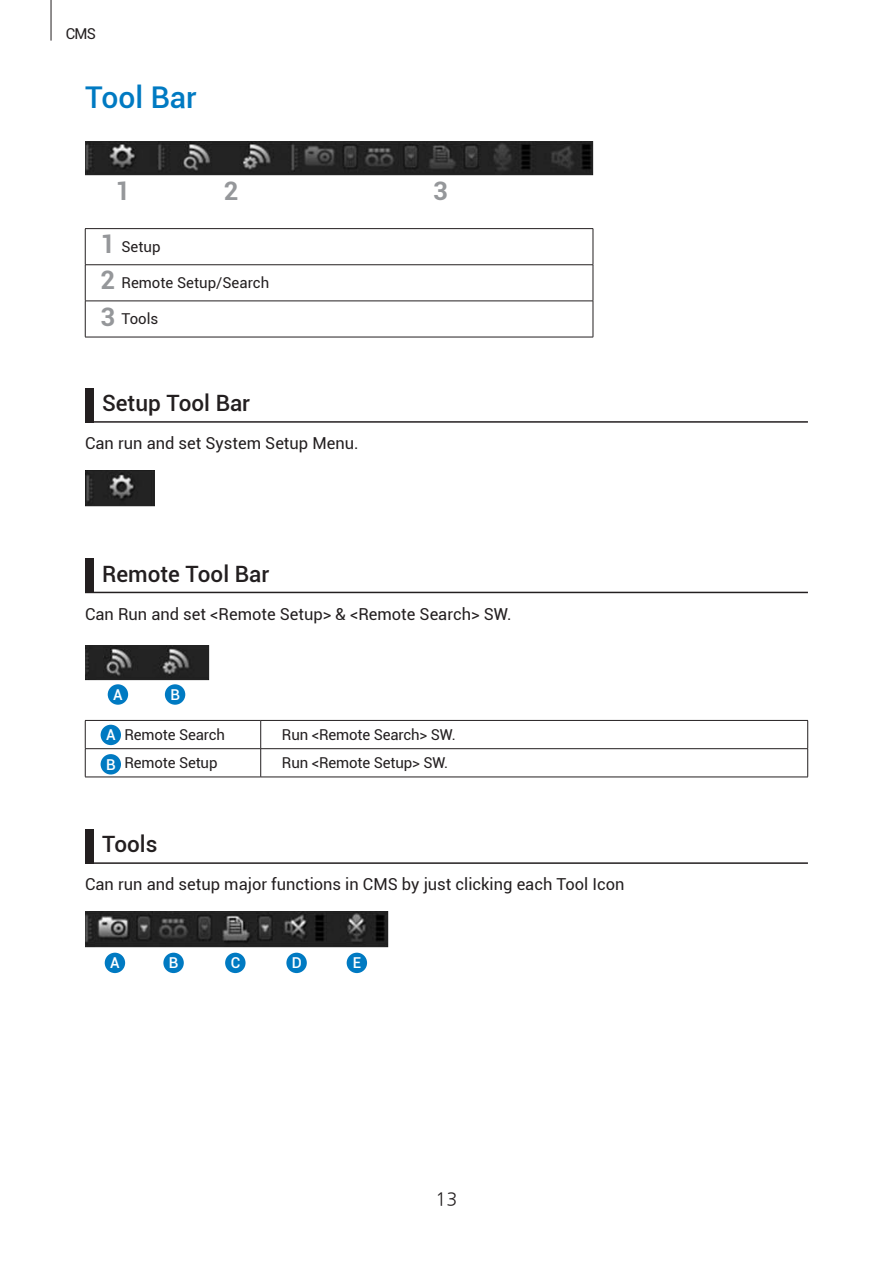
<style>
.page{position:relative;width:893px;height:1263px;background:#fff}
.page>*{position:absolute;margin:0;border:0;box-sizing:border-box;transform-origin:0 0}
.t1{font:500 30px "Roboto";color:#007ac2}
.t2{font:700 25.5px "Roboto";color:#95979a}
.t3{font:500 22.5px "Roboto";color:#231f20}
.t4{font:18px "Nanum Gothic";color:#231f20}
.t5{font:16.5px "Roboto";color:#231f20}
.t6{font:15px "Roboto";letter-spacing:-.01em;color:#231f20}
.t7{font:500 15px/29.4px "Roboto";color:#fff}
.s1{font-weight:700;font-size:25.5px;color:#95979a}
</style>
<div class="page">
<img style="left:85px;top:141px;width:508px;height:35px">
<hr style="left:85px;top:228px;width:508px;height:1px;background:#231f20">
<hr style="left:85px;top:229px;width:1px;height:36px;background:#231f20">
<hr style="left:593px;top:229px;width:1px;height:36px;background:#231f20">
<hr style="left:85px;top:264px;width:508px;height:1px;background:#231f20">
<hr style="left:85px;top:265px;width:1px;height:36px;background:#231f20">
<hr style="left:593px;top:265px;width:1px;height:36px;background:#231f20">
<hr style="left:85px;top:301px;width:508px;height:1px;background:#231f20">
<hr style="left:85px;top:301px;width:1px;height:36px;background:#231f20">
<hr style="left:593px;top:301px;width:1px;height:36px;background:#231f20">
<hr style="left:85px;top:337px;width:508px;height:1px;background:#231f20">
<img style="left:85px;top:471px;width:70px;height:35px">
<img style="left:85px;top:645px;width:125px;height:35px">
<img style="left:85px;top:912px;width:304px;height:35px">
<hr style="left:51px;top:0;width:1px;height:41px;background:#231f20">
<hr style="left:85px;top:720px;width:176px;height:1px;background:#231f20">
<hr style="left:261px;top:720px;width:547px;height:1px;background:#231f20">
<hr style="left:85px;top:748px;width:176px;height:1px;background:#231f20">
<svg style="left:85px;top:721px;width:1px;height:56px"></svg>
<hr style="left:261px;top:748px;width:547px;height:1px;background:#231f20">
<svg style="left:260px;top:721px;width:1px;height:56px"></svg>
<svg style="left:807px;top:721px;width:1px;height:56px"></svg>
<hr style="left:85px;top:777px;width:176px;height:1px;background:#231f20">
<hr style="left:261px;top:777px;width:547px;height:1px;background:#231f20">
<div style="left:101px;top:725px;width:20px;height:20px;background:#007ac2;border-radius:50%"></div>
<div style="left:101px;top:754px;width:20px;height:20px;background:#007ac2;border-radius:50%"></div>
<div style="left:108px;top:684px;width:20px;height:21px;background:#007ac2;border-radius:50%"></div>
<div style="left:165px;top:684px;width:20px;height:21px;background:#007ac2;border-radius:50%"></div>
<hr style="left:85px;top:592px;width:723px;height:1px;background:#231f20">
<hr style="left:85px;top:862px;width:723px;height:2px;background:#231f20">
<hr style="left:85px;top:421px;width:723px;height:2px;background:#231f20">
<div style="left:85px;top:558px;width:8px;height:35px;background:#231f20"></div>
<div style="left:85px;top:829px;width:8px;height:35px;background:#231f20"></div>
<div style="left:85px;top:388px;width:8px;height:35px;background:#231f20"></div>
<div style="left:105px;top:953px;width:20px;height:20px;background:#007ac2;border-radius:50%"></div>
<div style="left:163px;top:953px;width:21px;height:20px;background:#007ac2;border-radius:50%"></div>
<div style="left:286px;top:953px;width:21px;height:20px;background:#007ac2;border-radius:50%"></div>
<div style="left:225px;top:953px;width:21px;height:20px;background:#007ac2;border-radius:50%"></div>
<div style="left:347px;top:953px;width:20px;height:20px;background:#007ac2;border-radius:50%"></div>
<p class="t6" style="left:66px;top:23px;width:32px">CMS</p>
<h1 class="t1" style="left:85px;top:76px;width:113px">Tool Bar</h1>
<h2 class="t2" style="left:115px;top:173px;width:16px">1</h2>
<h2 class="t2" style="left:224px;top:173px;width:16px">2</h2>
<h2 class="t2" style="left:433px;top:173px;width:16px">3</h2>
<p class="t6" style="left:100px;top:236px;width:62px"><span class="s1">1</span> Setup</p>
<p class="t6" style="left:100px;top:272px;width:170px"><span class="s1">2</span> Remote Setup/Search</p>
<p class="t6" style="left:100px;top:308px;width:59px"><span class="s1">3</span> Tools</p>
<h3 class="t3" style="left:102px;top:387px;width:150px">Setup Tool Bar</h3>
<p class="t5" style="left:85px;top:432px;width:275px">Can run and set System Setup Menu.</p>
<h3 class="t3" style="left:102px;top:558px;width:169px">Remote Tool Bar</h3>
<p class="t5" style="left:85px;top:602px;width:428px">Can Run and set &lt;Remote Setup&gt; &amp; &lt;Remote Search&gt; SW.</p>
<p class="t7" style="left:113px;top:679px;width:11px">A</p>
<p class="t7" style="left:170px;top:679px;width:11px">B</p>
<p class="t7" style="left:106px;top:720px;width:11px">A<br>B</p>
<p class="t6" style="left:124px;top:724px;width:102px">Remote Search</p>
<p class="t6" style="left:282px;top:724px;width:175px">Run &lt;Remote Search&gt; SW.</p>
<p class="t6" style="left:124px;top:753px;width:95px">Remote Setup</p>
<p class="t6" style="left:282px;top:753px;width:168px">Run &lt;Remote Setup&gt; SW.</p>
<h3 class="t3" style="left:102px;top:828px;width:57px">Tools</h3>
<p class="t5" style="left:85px;top:873px;width:541px">Can run and setup major functions in CMS by just clicking each Tool Icon</p>
<p class="t7" style="left:110px;top:947px;width:11px">A</p>
<p class="t7" style="left:169px;top:947px;width:11px">B</p>
<p class="t7" style="left:231px;top:947px;width:11px">C</p>
<p class="t7" style="left:292px;top:947px;width:12px">D</p>
<p class="t7" style="left:353px;top:947px;width:10px">E</p>
<p class="t4" style="left:436px;top:1190px;width:23px">13</p>
</div>
